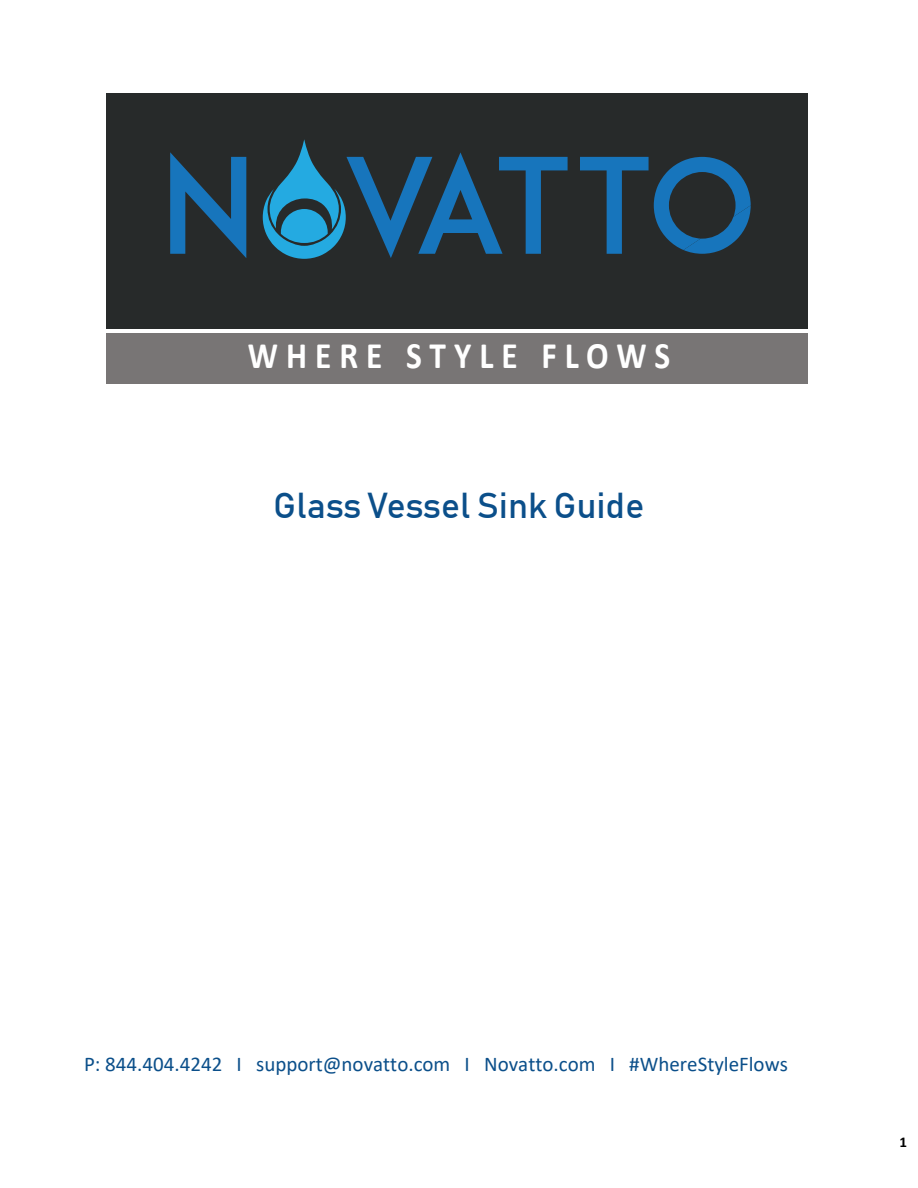
<style>
.page{position:relative;width:918px;height:1188px;background:#fff}
.page>*{position:absolute;margin:0;border:0;box-sizing:border-box;transform-origin:0 0}
.t1{font:700 37.5px "Calibri";letter-spacing:.24em;color:#fff;scale:.89 1}
.t2{font:36px "Bahnschrift 400";color:#0b4f8a}
.t3{font:21px "Calibri";color:#0b4f8a}
.t4{font:700 15px "Calibri";color:#000}
</style>
<div class="page">
<div style="left:106px;top:94px;width:702px;height:235px;background:#272a2a"></div>
<div style="left:106px;top:333px;width:702px;height:51px;background:#787575"></div>
<svg style="left:170px;top:152px;width:76px;height:106px"></svg>
<svg style="left:263px;top:139px;width:305px;height:120px"></svg>
<svg style="left:580px;top:157px;width:171px;height:97px"></svg>
<p class="t1" style="left:248px;top:329px;width:476px">WHERE STYLE FLOWS</p>
<p class="t2" style="left:273px;top:483px;width:373px">Glass Vessel Sink Guide</p>
<p class="t3" style="left:84px;top:1049px;width:705px">P: 844.404.4242 I support@novatto.com I Novatto.com I #WhereStyleFlows</p>
<p class="t4" style="left:900px;top:1131px;width:9px">1</p>
</div>
